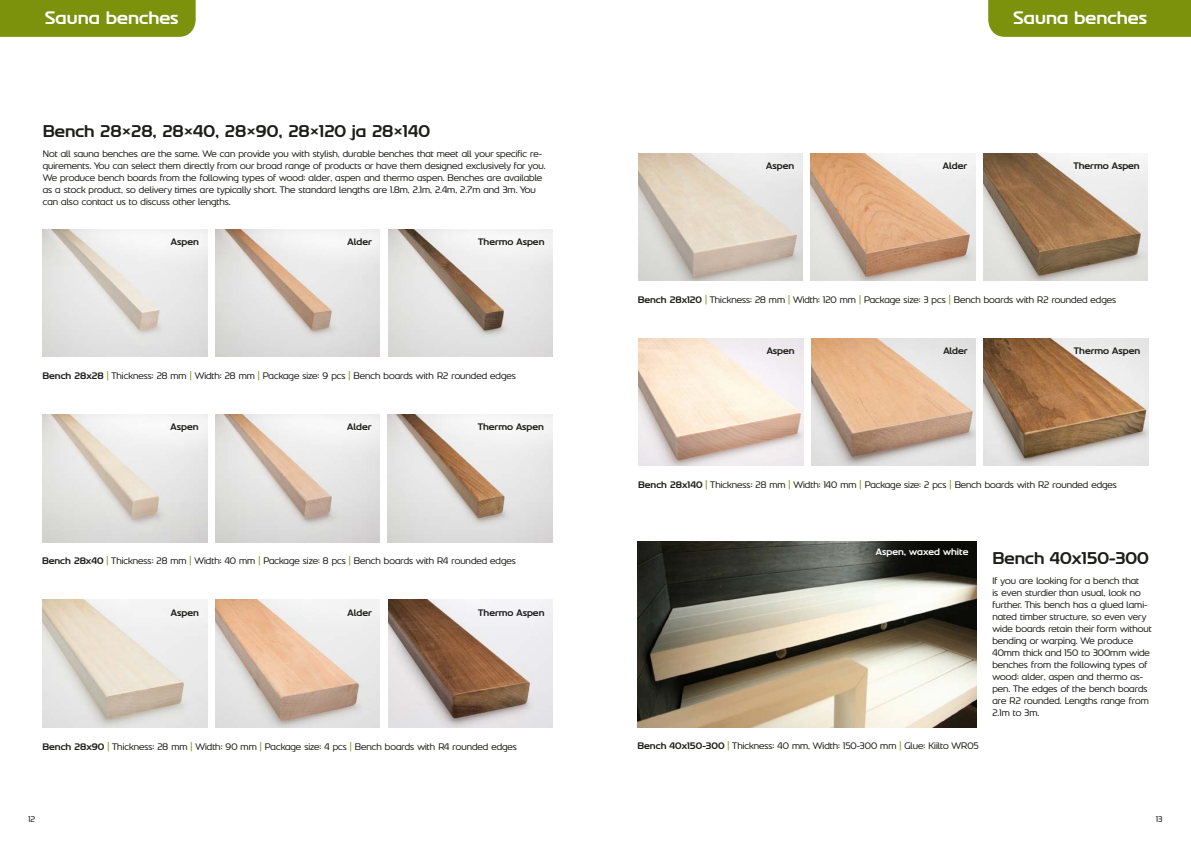
<style>
.page{position:relative;width:1191px;height:842px;background:#fff}
.page>*{position:absolute;margin:0;border:0;box-sizing:border-box;transform-origin:0 0}
.t1{font:700 19.1px "Fire Doomsday Lite";color:#fff}
.t2{font:700 18px "Fire Doomsday Lite";color:#1d1d1b}
.t3{font:10px/12px "Fire Doomsday Lite";color:#1d1d1b}
.t4{font:700 10px "Fire Doomsday Lite";color:#1d1d1b}
.t5{font:700 10px "Fire Doomsday Lite";color:#fff}
.t6{font:9px "Fire Doomsday Lite";color:#1d1d1b}
.s1{font-weight:700}
.s2{color:#7c910c}
</style>
<div class="page">
<div style="left:988px;top:0;width:203px;height:37px;background:#7c910c"></div>
<div style="left:0;top:0;width:196px;height:37px;background:#7c910c"></div>
<img style="left:637px;top:541px;width:340px;height:186px">
<img style="left:43px;top:229px;width:164px;height:128px">
<img style="left:215px;top:229px;width:165px;height:128px">
<img style="left:388px;top:229px;width:164px;height:128px">
<img style="left:43px;top:414px;width:164px;height:128px">
<img style="left:215px;top:414px;width:164px;height:128px">
<img style="left:387px;top:414px;width:165px;height:128px">
<img style="left:638px;top:153px;width:164px;height:128px">
<img style="left:810px;top:153px;width:165px;height:128px">
<img style="left:983px;top:153px;width:164px;height:128px">
<img style="left:638px;top:338px;width:165px;height:128px">
<img style="left:811px;top:338px;width:164px;height:128px">
<img style="left:983px;top:338px;width:165px;height:128px">
<img style="left:43px;top:600px;width:164px;height:127px">
<img style="left:215px;top:600px;width:165px;height:127px">
<img style="left:388px;top:600px;width:164px;height:127px">
<h1 class="t1" style="left:45px;top:7px;width:135px">Sauna benches</h1>
<h1 class="t1" style="left:1013px;top:7px;width:135px">Sauna benches</h1>
<h2 class="t2" style="left:43px;top:121px;width:389px">Bench 28×28, 28×40, 28×90, 28×120 ja 28×140</h2>
<p class="t3" style="left:43px;top:148px;width:504px">Not all sauna benches are the same. We can provide you with stylish, durable benches that meet all your specific re&shy;quirements. You can select them directly from our broad range of products or have them designed exclusively for you.<br>We produce bench boards from the following types of wood: alder, aspen and thermo aspen. Benches are available as a stock product, so delivery times are typically short. The standard lengths are 1.8m, 2.1m, 2.4m, 2.7m and 3m. You can also contact us to discuss other lengths.</p>
<p class="t4" style="left:171px;top:236px;width:29px">Aspen</p>
<p class="t4" style="left:348px;top:236px;width:26px">Alder</p>
<p class="t4" style="left:478px;top:236px;width:68px">Thermo Aspen</p>
<p class="t3" style="left:43px;top:370px;width:475px"><span class="s1">Bench 28x28</span> <span class="s2">|</span> Thickness: 28 mm <span class="s2">|</span> Width: 28 mm <span class="s2">|</span> Package size: 9 pcs <span class="s2">|</span> Bench boards with R2 rounded edges</p>
<p class="t4" style="left:170px;top:421px;width:29px">Aspen</p>
<p class="t4" style="left:347px;top:421px;width:26px">Alder</p>
<p class="t4" style="left:478px;top:421px;width:68px">Thermo Aspen</p>
<p class="t3" style="left:42px;top:555px;width:475px"><span class="s1">Bench 28x40</span> <span class="s2">|</span> Thickness: 28 mm <span class="s2">|</span> Width: 40 mm <span class="s2">|</span> Package size: 8 pcs <span class="s2">|</span> Bench boards with R4 rounded edges</p>
<p class="t4" style="left:171px;top:607px;width:29px">Aspen</p>
<p class="t4" style="left:348px;top:607px;width:26px">Alder</p>
<p class="t4" style="left:478px;top:607px;width:68px">Thermo Aspen</p>
<p class="t3" style="left:43px;top:740px;width:476px"><span class="s1">Bench 28x90</span> <span class="s2">|</span> Thickness: 28 mm <span class="s2">|</span> Width: 90 mm <span class="s2">|</span> Package size: 4 pcs <span class="s2">|</span> Bench boards with R4 rounded edges</p>
<p class="t4" style="left:766px;top:160px;width:29px">Aspen</p>
<p class="t4" style="left:943px;top:160px;width:26px">Alder</p>
<p class="t4" style="left:1073px;top:160px;width:68px">Thermo Aspen</p>
<p class="t3" style="left:638px;top:293px;width:480px"><span class="s1">Bench 28x120</span> <span class="s2">|</span> Thickness: 28 mm <span class="s2">|</span> Width: 120 mm <span class="s2">|</span> Package size: 3 pcs <span class="s2">|</span> Bench boards with R2 rounded edges</p>
<p class="t4" style="left:766px;top:345px;width:29px">Aspen</p>
<p class="t4" style="left:943px;top:345px;width:26px">Alder</p>
<p class="t4" style="left:1074px;top:345px;width:68px">Thermo Aspen</p>
<p class="t3" style="left:638px;top:479px;width:480px"><span class="s1">Bench 28x140</span> <span class="s2">|</span> Thickness: 28 mm <span class="s2">|</span> Width: 140 mm <span class="s2">|</span> Package size: 2 pcs <span class="s2">|</span> Bench boards with R2 rounded edges</p>
<p class="t5" style="left:876px;top:546px;width:94px">Aspen, waxed white</p>
<p class="t3" style="left:637px;top:740px;width:343px"><span class="s1">Bench 40x150-300</span> <span class="s2">|</span> Thickness: 40 mm, Width: 150-300 mm <span class="s2">|</span> Glue: Kiilto WR05</p>
<h2 class="t2" style="left:992px;top:548px;width:158px">Bench 40x150-300</h2>
<p class="t3" style="left:992px;top:575px;width:161px">If you are looking for a bench that<br>is even sturdier than usual, look no further. This bench has a glued lami&shy;nated timber structure, so even very wide boards retain their form without bending or warping. We produce<br>40mm thick and 150 to 300mm wide benches from the following types of wood: alder, aspen and thermo as&shy;pen. The edges of the bench boards are R2 rounded. Lengths range from<br>2.1m to 3m.</p>
<p class="t6" style="left:28px;top:814px;width:8px">12</p>
<p class="t6" style="left:1156px;top:814px;width:8px">13</p>
</div>
